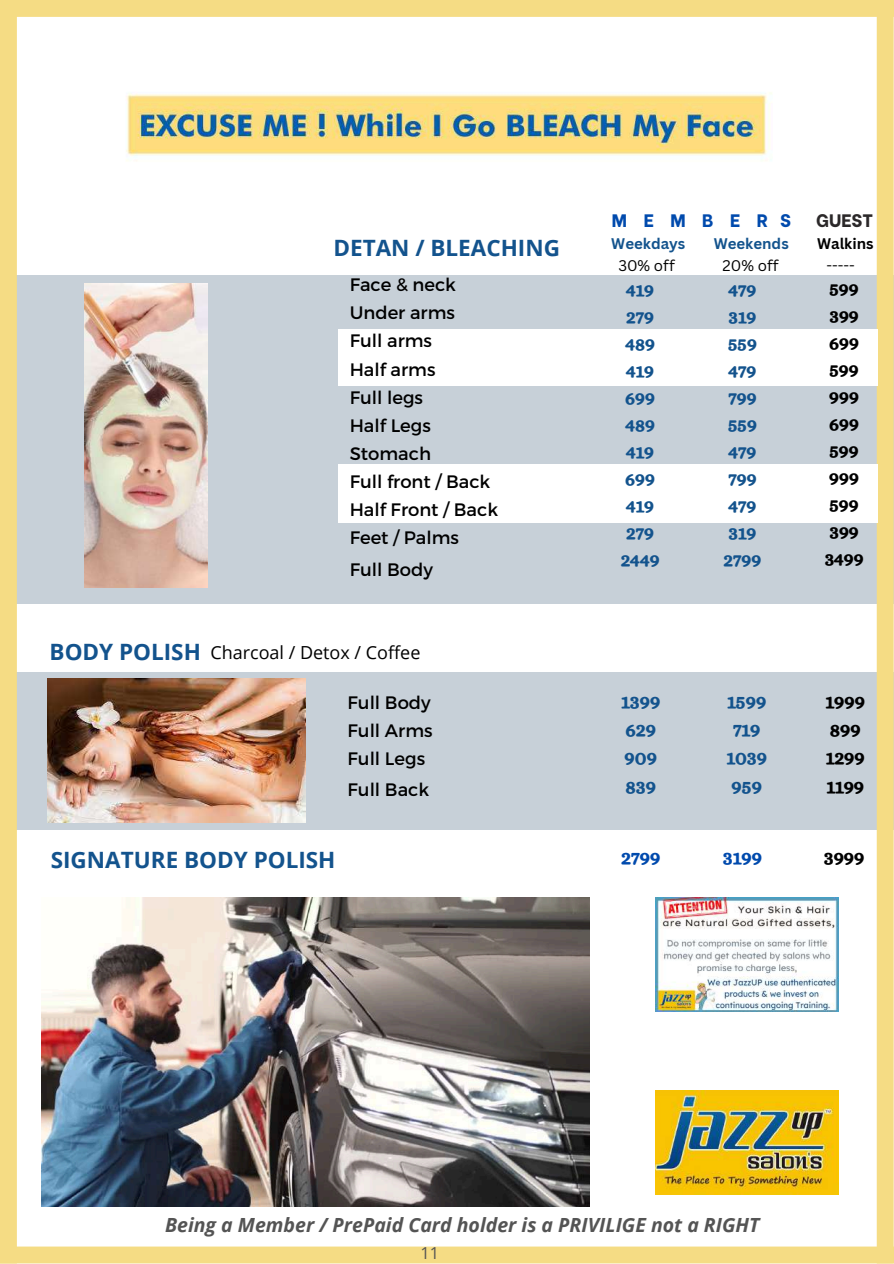
<style>
.page{position:relative;width:894px;height:1264px;background:#fff}
.page>*{position:absolute;margin:0;border:0;box-sizing:border-box;transform-origin:0 0}
.t1{font:700 22.5px "Open Sans";color:#13538d}
.t2{font:20.25px/28.2px "CA Generated";color:#13538d}
.t3{font:20.25px/28.2px "CA Generated";color:#000}
.t4{font:20.25px "CA Generated";color:#004aad}
.t5{font:19.5px/27px "CA Generated";color:#13538d}
.t6{font:italic 700 19.5px "Open Sans";color:#545454}
.t7{font:19.5px/27px "CA Generated";color:#000}
.t8{font:18px/28px "Montserrat";color:#000;text-align:justify}
.t9{font:18px "Open Sans";color:#000}
.t10{font:800 18px "Be Vietnam";letter-spacing:.92em;color:#004aad}
.t11{font:800 18px "Be Vietnam";color:#2b2829}
.t12{font:16.5px "Open Sans";color:#545454}
.t13{font:15px "Canva Sans";color:#000}
.t14{font:700 15px "Canva Sans";color:#13538d}
.t15{font:700 15px "Canva Sans";color:#000}
</style>
<div class="page">
<img style="left:41px;top:92px;width:798px;height:1115px">
<div style="left:0;top:176px;width:893px;height:894px;background:#fff"></div>
<div style="left:0;top:275px;width:893px;height:328px;background:#c7d0d8"></div>
<div style="left:0;top:672px;width:893px;height:157px;background:#c7d0d8"></div>
<img style="left:47px;top:679px;width:258px;height:144px">
<img style="left:655px;top:1090px;width:183px;height:104px">
<img style="left:41px;top:897px;width:548px;height:309px">
<div style="left:0;top:0;width:17px;height:1263px;background:#f5dc84"></div>
<div style="left:876px;top:0;width:17px;height:1263px;background:#f5dc84"></div>
<div style="left:0;top:1246px;width:893px;height:17px;background:#f5dc84"></div>
<div style="left:0;top:0;width:893px;height:17px;background:#f5dc84"></div>
<img style="left:85px;top:284px;width:122px;height:304px">
<div style="left:338px;top:330px;width:539px;height:56px;background:#fff"></div>
<div style="left:338px;top:464px;width:539px;height:58px;background:#fff"></div>
<img style="left:655px;top:897px;width:183px;height:114px">
<p class="t1" style="left:333px;top:232px;width:228px">DETAN / BLEACHING</p>
<p class="t8" style="left:349px;top:270px;width:150px;text-align:left">Face &amp; neck<br>Under arms<br>Full arms<br>Half arms<br>Full legs<br>Half Legs<br>Stomach<br>Full front / Back<br>Half Front / Back<br>Feet / Palms</p>
<p class="t8" style="left:349px;top:554px;width:85px">Full Body</p>
<p class="t1" style="left:50px;top:635px;width:153px">BODY POLISH</p>
<p class="t9" style="left:210px;top:639px;width:212px">Charcoal / Detox / Coffee</p>
<p class="t8" style="left:347px;top:687px;width:86px">Full Body Full Arms Full Legs</p>
<p class="t8" style="left:347px;top:774px;width:83px">Full Back</p>
<p class="t1" style="left:51px;top:844px;width:286px">SIGNATURE BODY POLISH</p>
<p class="t10" style="left:611px;top:205px;width:181px">MEMBERS</p>
<p class="t11" style="left:815px;top:205px;width:59px">GUEST</p>
<p class="t14" style="left:611px;top:233px;width:75px">Weekdays</p>
<p class="t14" style="left:713px;top:233px;width:77px">Weekends</p>
<p class="t15" style="left:816px;top:233px;width:58px">Walkins</p>
<p class="t5" style="left:723px;top:275px;width:39px">479<br>319<br>559<br>479<br>799<br>559<br>479<br>799<br>479<br>319<br>2799</p>
<p class="t13" style="left:618px;top:254px;width:58px">30% off</p>
<p class="t13" style="left:722px;top:254px;width:57px">20% off</p>
<p class="t13" style="left:826px;top:254px;width:30px">-----</p>
<p class="t7" style="left:824px;top:275px;width:40px">599<br>399<br>699<br>599<br>999<br>699<br>599<br>999<br>599<br>399<br>3499</p>
<p class="t5" style="left:620px;top:275px;width:40px">419<br>279<br>489<br>419<br>699<br>489<br>419<br>699<br>419<br>279<br>2449</p>
<p class="t2" style="left:621px;top:687px;width:41px">1399<br>629<br>909<br>839</p>
<p class="t2" style="left:726px;top:687px;width:42px;text-align:center">1599<br>719<br>1039<br>959</p>
<p class="t3" style="left:825px;top:687px;width:41px">1999<br>899<br>1299<br>1199</p>
<p class="t4" style="left:722px;top:845px;width:41px">3199</p>
<p class="t4" style="left:621px;top:845px;width:41px">2799</p>
<p class="t3" style="left:823px;top:842px;width:42px">3999</p>
<p class="t6" style="left:165px;top:1210px;width:596px">Being a Member / PrePaid Card holder is a PRIVILIGE not a RIGHT</p>
<p class="t12" style="left:420px;top:1241px;width:20px">11</p>
</div>
